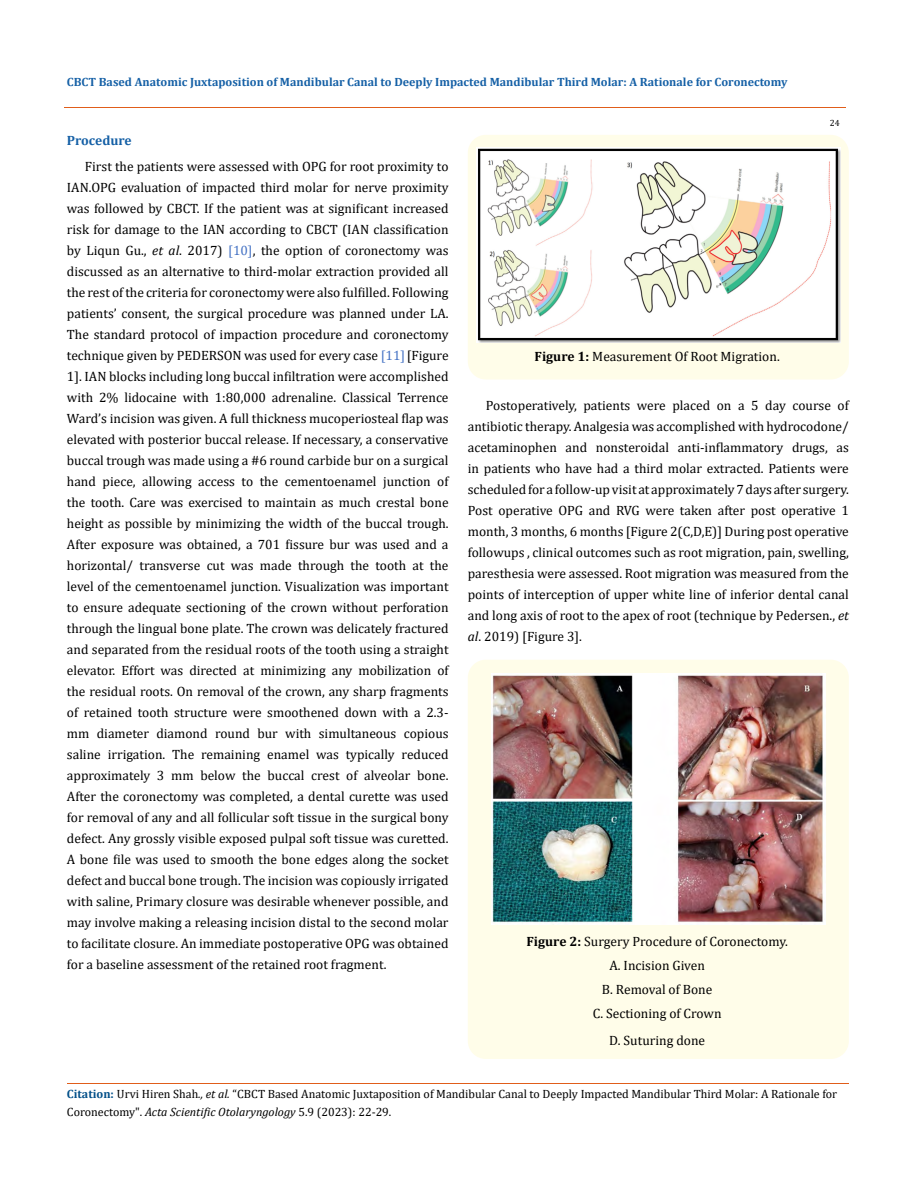
<style>
.page{position:relative;width:917px;height:1188px;background:#fff}
.page>*{position:absolute;margin:0;border:0;box-sizing:border-box;transform-origin:0 0}
.t1{font:13.5px/21px "Cambria";color:#000;text-align:justify}
.t2{font:700 13.5px "Cambria";color:#1560a6}
.t3{font:12px/18px "Cambria";color:#000}
.t4{font:700 12px "Cambria";color:#1560a6}
.t5{font:9px "Cambria";color:#000}
.s1{font-style:italic}
.s2{color:#4472c4}
.s3{font-weight:700}
.s4{font-weight:700;color:#035089}
</style>
<div class="page">
<div style="left:468px;top:135px;width:380px;height:245px;background:#fffde9;border-radius:18px"></div>
<img style="left:476px;top:147px;width:364px;height:195px">
<div style="left:468px;top:660px;width:380px;height:399px;background:#fffde9;border-radius:18px"></div>
<img style="left:491px;top:674px;width:334px;height:251px">
<hr style="left:64px;top:108px;width:781px;height:1px;background:#e05d1a">
<hr style="left:67px;top:1083px;width:781px;height:1px;background:#e05d1a">
<p class="t4" style="left:67px;top:73px;width:722px">CBCT Based Anatomic Juxtaposition of Mandibular Canal to Deeply Impacted Mandibular Third Molar: A Rationale for Coronectomy</p>
<p class="t5" style="left:829px;top:118px;width:11px">24</p>
<p class="t2" style="left:67px;top:131px;width:66px">Procedure</p>
<p class="t1" style="left:67px;top:156px;width:383px;text-indent:18px">First the patients were assessed with OPG for root proximity to IAN.OPG evaluation of impacted third molar for nerve proximity was followed by CBCT. If the patient was at significant increased risk for damage to the IAN according to CBCT (IAN classification by Liqun Gu., <span class="s1">et al</span>. 2017) <span class="s2">[10]</span>, the option of coronectomy was discussed as an alternative to third-molar extraction provided all the rest of the criteria for coronectomy were also fulfilled. Following patients’ consent, the surgical procedure was planned under LA.<br>The standard protocol of impaction procedure and coronectomy technique given by PEDERSON was used for every case <span class="s2">[11]</span>[Figure 1]. IAN blocks including long buccal infiltration were accomplished with 2% lidocaine with 1:80,000 adrenaline. Classical Terrence Ward’s incision was given. A full thickness mucoperiosteal flap was elevated with posterior buccal release. If necessary, a conservative buccal trough was made using a #6 round carbide bur on a surgical hand piece, allowing access to the cementoenamel junction of the tooth. Care was exercised to maintain as much crestal bone height as possible by minimizing the width of the buccal trough.<br>After exposure was obtained, a 701 fissure bur was used and a horizontal/ transverse cut was made through the tooth at the level of the cementoenamel junction. Visualization was important to ensure adequate sectioning of the crown without perforation through the lingual bone plate. The crown was delicately fractured and separated from the residual roots of the tooth using a straight elevator. Effort was directed at minimizing any mobilization of the residual roots. On removal of the crown, any sharp fragments of retained tooth structure were smoothened down with a 2.3- mm diameter diamond round bur with simultaneous copious saline irrigation. The remaining enamel was typically reduced approximately 3 mm below the buccal crest of alveolar bone.<br>After the coronectomy was completed, a dental curette was used for removal of any and all follicular soft tissue in the surgical bony defect. Any grossly visible exposed pulpal soft tissue was curetted.<br>A bone file was used to smooth the bone edges along the socket defect and buccal bone trough. The incision was copiously irrigated with saline, Primary closure was desirable whenever possible, and may involve making a releasing incision distal to the second molar to facilitate closure. An immediate postoperative OPG was obtained for a baseline assessment of the retained root fragment.</p>
<p class="t1" style="left:534px;top:346px;width:247px"><span class="s3">Figure 1:</span> Measurement Of Root Migration.</p>
<p class="t1" style="left:468px;top:395px;width:382px;text-indent:18px">Postoperatively, patients were placed on a 5 day course of antibiotic therapy. Analgesia was accomplished with hydrocodone/ acetaminophen and nonsteroidal anti-inflammatory drugs, as in patients who have had a third molar extracted. Patients were scheduled for a follow-up visit at approximately 7 days after surgery.<br>Post operative OPG and RVG were taken after post operative 1 month, 3 months, 6 months [Figure 2(C,D,E)] During post operative followups , clinical outcomes such as root migration, pain, swelling, paresthesia were assessed. Root migration was measured from the points of interception of upper white line of inferior dental canal and long axis of root to the apex of root (technique by Pedersen., <span class="s1">et al</span>. 2019) [Figure 3].</p>
<p class="t1" style="left:526px;top:929px;width:263px;line-height:24px;text-align:center"><span class="s3">Figure 2:</span> Surgery Procedure of Coronectomy.<br>A. Incision Given<br>B. Removal of Bone<br>C. Sectioning of Crown</p>
<p class="t1" style="left:609px;top:1030px;width:97px">D. Suturing done</p>
<p class="t3" style="left:67px;top:1085px;width:771px"><span class="s4">Citation:</span> Urvi Hiren Shah<span class="s1">., et al.</span> “CBCT Based Anatomic Juxtaposition of Mandibular Canal to Deeply Impacted Mandibular Third Molar: A Rationale for<br>Coronectomy". <span class="s1">Acta Scientific Otolaryngology</span> 5.9 (2023): 22-29.</p>
</div>
